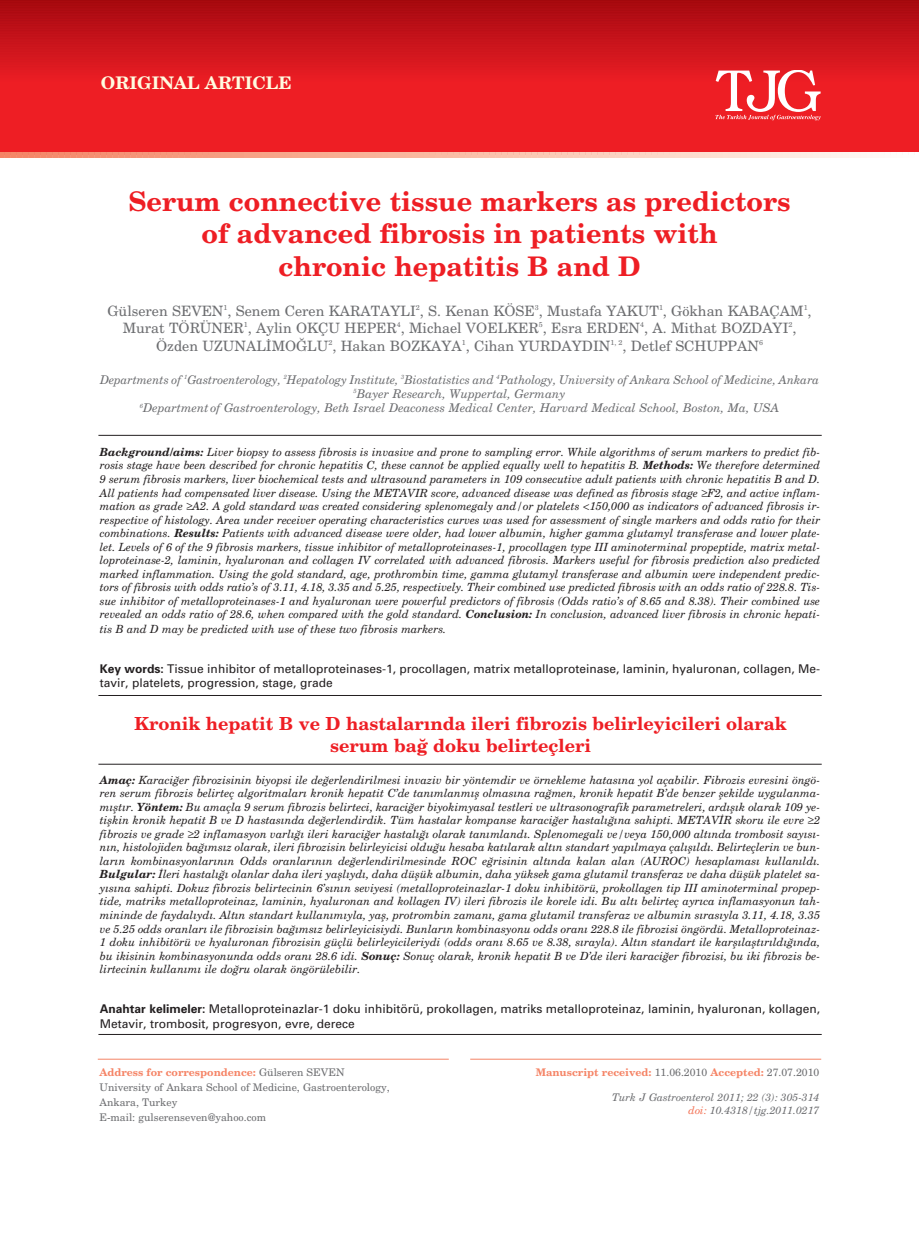
<style>
.page{position:relative;width:919px;height:1238px;background:#fff}
.page>*{position:absolute;margin:0;border:0;box-sizing:border-box;transform-origin:0 0}
.t1{font:700 27px/32.8px "New Century Schlbk TR";color:#ee1e24;text-align:center}
.t2{font:700 18px/21.6px "New Century Schlbk TR";color:#ee1e24;text-align:center}
.t3{font:700 17.4px "New Century Schlbk TR";color:#fffce0}
.t4{font:14.25px/17.4px "New Century Schlbk TR";color:#6c6d70;text-align:center}
.t5{font:12px/14.4px "Univers";color:#231f20}
.t6{font:italic 12px/14.4px "New Century Schlbk TR";color:#6c6d70;text-align:center}
.t7{font:italic 11.25px/13.5px "New Century Schlbk TR";color:#231f20;text-align:justify}
.t8{font:10.5px/15px "New Century Schlbk TR";color:#6c6d70}
.t9{font:italic 10.5px/12.6px "New Century Schlbk TR";color:#6c6d70;text-align:right}
.t10{font:700 10.5px "New Century Schlbk TR";color:#f58466}
.s1{font-weight:700}
.s2{font-weight:700;color:#f58466}
.s3{font-weight:400;color:#6c6d70}
.s4{color:#f37053}
</style>
<div class="page">
<div style="left:0;top:1px;width:918px;height:154px;background:#ee1e24"></div>
<hr style="left:0;top:1px;width:918px;height:3px;background:#970509">
<hr style="left:0;top:4px;width:918px;height:3px;background:#9a060b">
<hr style="left:0;top:7px;width:918px;height:3px;background:#9d070d">
<hr style="left:0;top:10px;width:918px;height:2px;background:#9f080e">
<hr style="left:0;top:12px;width:918px;height:3px;background:#a20910">
<hr style="left:0;top:15px;width:918px;height:2px;background:#a50a11">
<hr style="left:0;top:17px;width:918px;height:3px;background:#a70a12">
<hr style="left:0;top:20px;width:918px;height:3px;background:#aa0b13">
<hr style="left:0;top:23px;width:918px;height:2px;background:#ad0c14">
<hr style="left:0;top:25px;width:918px;height:3px;background:#b00d15">
<hr style="left:0;top:28px;width:918px;height:2px;background:#b30e16">
<hr style="left:0;top:30px;width:918px;height:3px;background:#b50e16">
<hr style="left:0;top:33px;width:918px;height:2px;background:#b80f17">
<hr style="left:0;top:35px;width:918px;height:3px;background:#bb1018">
<hr style="left:0;top:38px;width:918px;height:2px;background:#bd1019">
<hr style="left:0;top:40px;width:918px;height:3px;background:#c0121a">
<hr style="left:0;top:43px;width:918px;height:3px;background:#c2131b">
<hr style="left:0;top:46px;width:918px;height:2px;background:#c5141b">
<hr style="left:0;top:48px;width:918px;height:3px;background:#c8151c">
<hr style="left:0;top:51px;width:918px;height:2px;background:#ca151d">
<hr style="left:0;top:53px;width:918px;height:3px;background:#cd161d">
<hr style="left:0;top:56px;width:918px;height:2px;background:#cf171e">
<hr style="left:0;top:58px;width:918px;height:3px;background:#d2171f">
<hr style="left:0;top:61px;width:918px;height:3px;background:#d5181f">
<hr style="left:0;top:64px;width:918px;height:2px;background:#d91920">
<hr style="left:0;top:66px;width:918px;height:3px;background:#db1a21">
<hr style="left:0;top:69px;width:918px;height:2px;background:#df1b21">
<hr style="left:0;top:71px;width:918px;height:3px;background:#e11b22">
<hr style="left:0;top:74px;width:918px;height:2px;background:#e51c23">
<hr style="left:0;top:76px;width:918px;height:3px;background:#e81c23">
<svg style="left:1px;top:153px;width:917px;height:5px;background:#f9beaa"></svg>
<hr style="left:98px;top:1058px;width:351px;height:1px;background:#f58466">
<hr style="left:470px;top:1058px;width:351px;height:1px;background:#f58466">
<hr style="left:98px;top:435px;width:723px;height:1px;background:#231f20">
<hr style="left:98px;top:695px;width:723px;height:1px;background:#231f20">
<hr style="left:98px;top:763px;width:723px;height:1px;background:#231f20">
<hr style="left:98px;top:1034px;width:723px;height:1px;background:#231f20">
<svg style="left:715px;top:70px;width:105px;height:50px"></svg>
<h3 class="t3" style="left:101px;top:76px;width:192px">ORIGINAL ARTICLE</h3>
<h1 class="t1" style="left:128px;top:186px;width:663px">Serum connective tissue markers as predictors of advanced fibrosis in patients with<br>chronic hepatitis B and D</h1>
<p class="t4" style="left:108px;top:303px;width:705px">Gülseren SEVEN<sup>1</sup>, Senem Ceren KARATAYLI<sup>2</sup>, S. Kenan KÖSE<sup>3</sup>, Mustafa YAKUT<sup>1</sup>, Gökhan KABAÇAM<sup>1</sup>,<br>Murat TÖRÜNER<sup>1</sup>, Aylin OKÇU HEPER<sup>4</sup>, Michael VOELKER<sup>5</sup>, Esra ERDEN<sup>4</sup>, A. Mithat BOZDAYI<sup>2</sup>,<br>Özden UZUNAL‹MO⁄LU<sup>2</sup>, Hakan BOZKAYA<sup>1</sup>, Cihan YURDAYDIN<sup>1,</sup> <sup>2</sup>, Detlef SCHUPPAN<sup>6</sup></p>
<p class="t6" style="left:100px;top:373px;width:720px">Departments of <sup>1</sup>Gastroenterology, <sup>2</sup>Hepatology Institute, <sup>3</sup>Biostatistics and <sup>4</sup>Pathology, University of Ankara School of Medicine, Ankara<br><sup>5</sup>Bayer Research, Wuppertal, Germany<br><sup>6</sup>Department of Gastroenterology, Beth Israel Deaconess Medical Center, Harvard Medical School, Boston, Ma, USA</p>
<p class="t7" style="left:100px;top:446px;width:721px"><span class="s1">Background/aims:</span> Liver biopsy to assess fibrosis is invasive and prone to sampling error. While algorithms of serum markers to predict fib&shy;rosis stage have been described for chronic hepatitis C, these cannot be applied equally well to hepatitis B. <span class="s1">Methods:</span> We therefore determined 9 serum fibrosis markers, liver biochemical tests and ultrasound parameters in 109 consecutive adult patients with chronic hepatitis B and D.<br>All patients had compensated liver disease. Using the METAVIR score, advanced disease was defined as fibrosis stage ≥F2, and active inflam&shy;mation as grade ≥A2. A gold standard was created considering splenomegaly and/or platelets &lt;150,000 as indicators of advanced fibrosis ir&shy;respective of histology. Area under receiver operating characteristics curves was used for assessment of single markers and odds ratio for their combinations. <span class="s1">Results:</span> Patients with advanced disease were older, had lower albumin, higher gamma glutamyl transferase and lower plate&shy;let. Levels of 6 of the 9 fibrosis markers, tissue inhibitor of metalloproteinases-1, procollagen type III aminoterminal propeptide, matrix metal&shy;loproteinase-2, laminin, hyaluronan and collagen IV correlated with advanced fibrosis. Markers useful for fibrosis prediction also predicted marked inflammation. Using the gold standard, age, prothrombin time, gamma glutamyl transferase and albumin were independent predic&shy;tors of fibrosis with odds ratio’s of 3.11, 4.18, 3.35 and 5.25, respectively. Their combined use predicted fibrosis with an odds ratio of 228.8. Tis&shy;sue inhibitor of metalloproteinases-1 and hyaluronan were powerful predictors of fibrosis (Odds ratio’s of 8.65 and 8.38). Their combined use revealed an odds ratio of 28.6, when compared with the gold standard. <span class="s1">Conclusion:</span> In conclusion, advanced liver fibrosis in chronic hepati&shy;tis B and D may be predicted with use of these two fibrosis markers.</p>
<p class="t5" style="left:100px;top:662px;width:721px"><span class="s1">Key words:</span> Tissue inhibitor of metalloproteinases-1, procollagen, matrix metalloproteinase, laminin, hyaluronan, collagen, Me&shy;tavir, platelets, progression, stage, grade</p>
<h2 class="t2" style="left:134px;top:714px;width:654px">Kronik hepatit B ve D hastalar›nda ileri fibrozis belirleyicileri olarak serum ba¤ doku belirteçleri</h2>
<p class="t7" style="left:100px;top:773px;width:721px"><span class="s1">Amaç:</span> Karaci¤er fibrozisinin biyopsi ile de¤erlendirilmesi invaziv bir yöntemdir ve örnekleme hatas›na yol açabilir. Fibrozis evresini öngö&shy;ren serum fibrozis belirteç algoritmalar› kronik hepatit C’de tan›mlanm›fl olmas›na ra¤men, kronik hepatit B’de benzer flekilde uygulanma&shy;m›flt›r. <span class="s1">Yöntem:</span> Bu amaçla 9 serum fibrozis belirteci, karaci¤er biyokimyasal testleri ve ultrasonografik parametreleri, ard›fl›k olarak 109 ye&shy;tiflkin kronik hepatit B ve D hastas›nda de¤erlendirdik. Tüm hastalar kompanse karaci¤er hastal›¤›na sahipti. METAV‹R skoru ile evre ≥2 fibrozis ve grade ≥2 inflamasyon varl›¤› ileri karaci¤er hastal›¤› olarak tan›mland›. Splenomegali ve/veya 150,000 alt›nda trombosit say›s›- n›n, histolojiden ba¤›ms›z olarak, ileri fibrozisin belirleyicisi oldu¤u hesaba kat›larak alt›n standart yap›lmaya çal›fl›ld›. Belirteçlerin ve bun&shy;lar›n kombinasyonlar›n›n Odds oranlar›n›n de¤erlendirilmesinde ROC e¤risinin alt›nda kalan alan (AUROC) hesaplamas› kullan›ld›.<br><span class="s1">Bulgular:</span> ‹leri hastal›¤› olanlar daha ileri yafll›yd›, daha düflük albumin, daha yüksek gama glutamil transferaz ve daha düflük platelet sa&shy;y›s›na sahipti. Dokuz fibrozis belirtecinin 6’s›n›n seviyesi (metalloproteinazlar-1 doku inhibitörü, prokollagen tip III aminoterminal propep&shy;tide, matriks metalloproteinaz, laminin, hyaluronan and kollagen IV) ileri fibrozis ile korele idi. Bu alt› belirteç ayr›ca inflamasyonun tah&shy;mininde de faydal›yd›. Alt›n standart kullan›m›yla, yafl, protrombin zaman›, gama glutamil transferaz ve albumin s›ras›yla 3.11, 4.18, 3.35 ve 5.25 odds oranlar› ile fibrozisin ba¤›ms›z belirleyicisiydi. Bunlar›n kombinasyonu odds oran› 228.8 ile fibrozisi öngördü. Metalloproteinaz-1 doku inhibitörü ve hyaluronan fibrozisin güçlü belirleyicileriydi (odds oran› 8.65 ve 8.38, s›rayla). Alt›n standart ile karfl›laflt›r›ld›¤›nda, bu ikisinin kombinasyonunda odds oran› 28.6 idi. <span class="s1">Sonuç:</span> Sonuç olarak, kronik hepatit B ve D’de ileri karaci¤er fibrozisi, bu iki fibrozis be&shy;lirtecinin kullan›m› ile do¤ru olarak öngörülebilir.</p>
<p class="t5" style="left:100px;top:1002px;width:721px"><span class="s1">Anahtar kelimeler:</span> Metalloproteinazlar-1 doku inhibitörü, prokollagen, matriks metalloproteinaz, laminin, hyaluronan, kollagen,<br>Metavir, trombosit, progresyon, evre, derece</p>
<p class="t8" style="left:99px;top:1065px;width:292px"><span class="s2">Address for correspondence:</span> Gülseren SEVEN University of Ankara School of Medicine, Gastroenterology, Ankara, Turkey<br>E-mail: gulserenseven@yahoo.com</p>
<p class="t10" style="left:535px;top:1067px;width:285px">Manuscript received: <span class="s3">11.06.2010</span> Accepted: <span class="s3">27.07.2010</span></p>
<p class="t9" style="left:612px;top:1091px;width:209px">Turk J Gastroenterol 2011; 22 (3): 305-314 <span class="s4">doi:</span> 10.4318/tjg.2011.0217</p>
</div>
